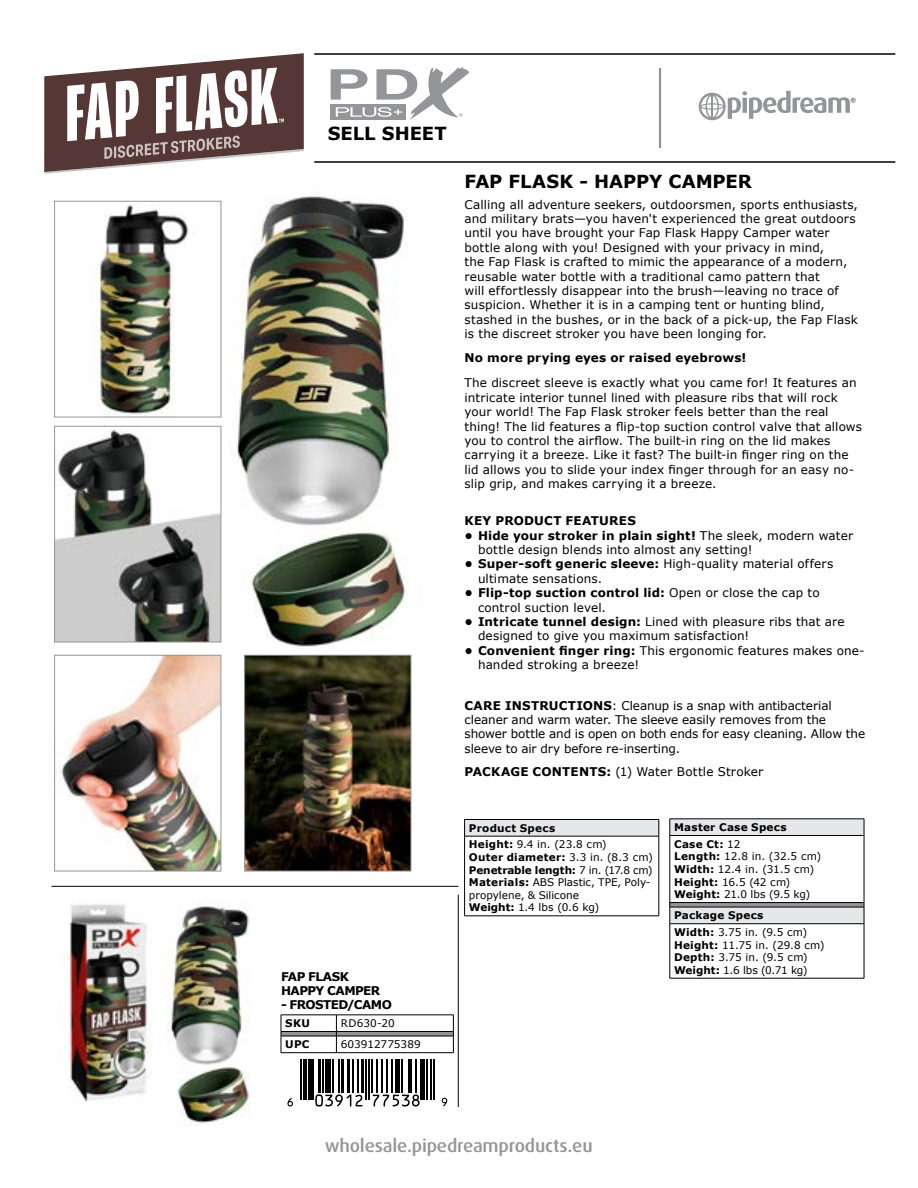
<style>
.page{position:relative;width:918px;height:1188px;background:#fff}
.page>*{position:absolute;margin:0;border:0;box-sizing:border-box;transform-origin:0 0}
.t1{font:500 18px "Dax Pro";letter-spacing:-.01em;color:#939598;scale:1.05 1}
.t2{font:700 18px "Verdana";color:#000}
.t3{font:12px/14.4px "Verdana";letter-spacing:.01em;color:#000}
.t4{font:700 12px "Verdana";letter-spacing:.005em;color:#000}
.t5{font:700 12px/14.4px "Verdana";letter-spacing:-.045em;color:#000}
.t6{font:10.5px/12.6px "Verdana";color:#000}
.t7{font:700 10.5px/16.6px "Verdana";letter-spacing:.025em;color:#000}
.s1{font-weight:700}
.s2{font-weight:400}
</style>
<div class="page">
<svg style="left:699px;top:91px;width:157px;height:29px"></svg>
<hr style="left:660px;top:68px;width:1px;height:80px;background:#939598">
<hr style="left:314px;top:161px;width:581px;height:2px;background:#000">
<svg style="left:44px;top:53px;width:260px;height:121px"></svg>
<svg style="left:331px;top:67px;width:138px;height:53px"></svg>
<hr style="left:314px;top:53px;width:581px;height:2px;background:#000">
<img style="left:133px;top:196px;width:279px;height:459px">
<img style="left:97px;top:203px;width:122px;height:212px">
<div style="left:54px;top:201px;width:167px;height:216px;border:1px solid #939598"></div>
<img style="left:56px;top:428px;width:163px;height:212px">
<div style="left:54px;top:426px;width:167px;height:216px;border:1px solid #939598"></div>
<img style="left:56px;top:657px;width:163px;height:212px">
<div style="left:54px;top:655px;width:167px;height:216px;border:1px solid #939598"></div>
<img style="left:246px;top:657px;width:163px;height:212px">
<div style="left:244px;top:655px;width:167px;height:216px;border:1px solid #939598"></div>
<img style="left:158px;top:903px;width:92px;height:221px">
<hr style="left:281px;top:1052px;width:55px;height:1px;background:#000">
<hr style="left:336px;top:1052px;width:118px;height:1px;background:#000">
<svg style="left:281px;top:1015px;width:173px;height:37px"></svg>
<svg style="left:291px;top:1059px;width:157px;height:48px"></svg>
<svg style="left:287px;top:1098px;width:6px;height:9px"></svg>
<hr style="left:300px;top:1059px;width:1px;height:41px;background:#000">
<hr style="left:303px;top:1059px;width:1px;height:41px;background:#000">
<hr style="left:306px;top:1059px;width:1px;height:41px;background:#000">
<div style="left:309px;top:1059px;width:5px;height:41px;background:#000"></div>
<hr style="left:318px;top:1059px;width:3px;height:33px;background:#000">
<hr style="left:323px;top:1059px;width:1px;height:33px;background:#000">
<div style="left:326px;top:1059px;width:5px;height:33px;background:#000"></div>
<hr style="left:333px;top:1059px;width:1px;height:33px;background:#000">
<hr style="left:338px;top:1059px;width:2px;height:33px;background:#000">
<hr style="left:341px;top:1059px;width:3px;height:33px;background:#000">
<hr style="left:347px;top:1059px;width:3px;height:33px;background:#000">
<hr style="left:353px;top:1059px;width:1px;height:33px;background:#000">
<svg style="left:315px;top:1094px;width:47px;height:13px"></svg>
<hr style="left:357px;top:1059px;width:1px;height:33px;background:#000">
<hr style="left:361px;top:1059px;width:3px;height:33px;background:#000">
<hr style="left:365px;top:1059px;width:2px;height:41px;background:#000">
<hr style="left:368px;top:1059px;width:2px;height:41px;background:#000">
<hr style="left:371px;top:1059px;width:1px;height:33px;background:#000">
<hr style="left:377px;top:1059px;width:1px;height:33px;background:#000">
<hr style="left:381px;top:1059px;width:1px;height:33px;background:#000">
<hr style="left:387px;top:1059px;width:1px;height:33px;background:#000">
<hr style="left:391px;top:1059px;width:1px;height:33px;background:#000">
<hr style="left:395px;top:1059px;width:4px;height:33px;background:#000">
<hr style="left:401px;top:1059px;width:1px;height:33px;background:#000">
<hr style="left:408px;top:1059px;width:1px;height:33px;background:#000">
<svg style="left:373px;top:1094px;width:47px;height:13px"></svg>
<hr style="left:411px;top:1059px;width:1px;height:33px;background:#000">
<hr style="left:415px;top:1059px;width:1px;height:33px;background:#000">
<hr style="left:421px;top:1059px;width:4px;height:41px;background:#000">
<hr style="left:426px;top:1059px;width:2px;height:41px;background:#000">
<hr style="left:431px;top:1059px;width:1px;height:41px;background:#000">
<hr style="left:434px;top:1059px;width:1px;height:41px;background:#000">
<svg style="left:442px;top:1098px;width:5px;height:8px"></svg>
<hr style="left:52px;top:886px;width:406px;height:1px;background:#000">
<hr style="left:458px;top:895px;width:1px;height:212px;background:#000">
<img style="left:62px;top:904px;width:91px;height:198px">
<div style="left:465px;top:819px;width:194px;height:17px;background:#e6e7e8"></div>
<hr style="left:464px;top:819px;width:195px;height:1px;background:#000">
<svg style="left:464px;top:820px;width:1px;height:16px"></svg>
<svg style="left:659px;top:820px;width:1px;height:16px"></svg>
<hr style="left:464px;top:836px;width:195px;height:1px;background:#000">
<hr style="left:464px;top:836px;width:1px;height:80px;background:#000">
<hr style="left:659px;top:836px;width:1px;height:80px;background:#000">
<hr style="left:464px;top:916px;width:195px;height:1px;background:#000">
<svg style="left:670px;top:819px;width:195px;height:105px"></svg>
<hr style="left:670px;top:923px;width:194px;height:1px;background:#000">
<hr style="left:670px;top:924px;width:1px;height:54px;background:#000">
<hr style="left:864px;top:924px;width:1px;height:54px;background:#000">
<hr style="left:670px;top:978px;width:194px;height:1px;background:#000">
<h1 class="t2" style="left:328px;top:122px;width:120px">SELL SHEET</h1>
<p class="t5" style="left:281px;top:969px;width:101px">FAP FLASK<br>HAPPY CAMPER</p>
<p class="t5" style="left:281px;top:998px;width:112px">- FROSTED/CAMO</p>
<p class="t7" style="left:285px;top:1015px;width:26px">SKU</p>
<p class="t6" style="left:341px;top:1017px;width:56px">RD630-20</p>
<p class="t7" style="left:285px;top:1036px;width:26px">UPC</p>
<p class="t6" style="left:341px;top:1038px;width:82px">603912775389</p>
<h1 class="t2" style="left:464px;top:170px;width:289px">FAP FLASK - HAPPY CAMPER</h1>
<p class="t3" style="left:465px;top:197px;width:395px">Calling all adventure seekers, outdoorsmen, sports enthusiasts, and military brats—you haven't experienced the great outdoors until you have brought your Fap Flask Happy Camper water bottle along with you! Designed with your privacy in mind,<br>the Fap Flask is crafted to mimic the appearance of a modern, reusable water bottle with a traditional camo pattern that<br>will effortlessly disappear into the brush—leaving no trace of suspicion. Whether it is in a camping tent or hunting blind, stashed in the bushes, or in the back of a pick-up, the Fap Flask is the discreet stroker you have been longing for.</p>
<p class="t4" style="left:465px;top:350px;width:283px">No more prying eyes or raised eyebrows!</p>
<p class="t3" style="left:465px;top:376px;width:399px">The discreet sleeve is exactly what you came for! It features an intricate interior tunnel lined with pleasure ribs that will rock your world! The Fap Flask stroker feels better than the real thing! The lid features a flip-top suction control valve that allows you to control the airflow. The built-in ring on the lid makes carrying it a breeze. Like it fast? The built-in finger ring on the lid allows you to slide your index finger through for an easy no&shy;slip grip, and makes carrying it a breeze.</p>
<p class="t4" style="left:465px;top:513px;width:173px">KEY PRODUCT FEATURES</p>
<p class="t3" style="left:478px;top:528px;width:377px;text-indent:-14px"><span class="s1">• Hide your stroker in plain sight!</span> The sleek, modern water bottle design blends into almost any setting!</p>
<p class="t3" style="left:478px;top:557px;width:357px;text-indent:-14px"><span class="s1">• Super-soft generic sleeve:</span> High-quality material offers ultimate sensations.</p>
<p class="t3" style="left:478px;top:586px;width:343px;text-indent:-14px"><span class="s1">• Flip-top suction control lid:</span> Open or close the cap to control suction level.</p>
<p class="t3" style="left:478px;top:615px;width:368px;text-indent:-14px"><span class="s1">• Intricate tunnel design:</span> Lined with pleasure ribs that are designed to give you maximum satisfaction!</p>
<p class="t3" style="left:478px;top:643px;width:388px;text-indent:-14px"><span class="s1">• Convenient finger ring:</span> This ergonomic features makes one&shy;handed stroking a breeze!</p>
<p class="t3" style="left:465px;top:698px;width:402px"><span class="s1">CARE INSTRUCTIONS</span>: Cleanup is a snap with antibacterial cleaner and warm water. The sleeve easily removes from the shower bottle and is open on both ends for easy cleaning. Allow the sleeve to air dry before re-inserting.</p>
<p class="t3" style="left:465px;top:764px;width:300px"><span class="s1">PACKAGE CONTENTS:</span> (1) Water Bottle Stroker</p>
<p class="t7" style="left:469px;top:820px;width:139px">Product Specs<br>Height: <span class="s2">9.4 in. (23.8 cm)</span></p>
<p class="t6" style="left:469px;top:851px;width:185px"><span class="s1">Outer diameter:</span> 3.3 in. (8.3 cm)<br><span class="s1">Penetrable length:</span> 7 in. (17.8 cm)<br><span class="s1">Materials:</span> ABS Plastic, TPE, Poly&shy;propylene, &amp; Silicone<br><span class="s1">Weight:</span> 1.4 lbs (0.6 kg)</p>
<p class="t7" style="left:674px;top:819px;width:114px">Master Case Specs<br>Case Ct: <span class="s2">12</span></p>
<p class="t6" style="left:674px;top:850px;width:149px"><span class="s1">Length:</span> 12.8 in. (32.5 cm)<br><span class="s1">Width:</span> 12.4 in. (31.5 cm)<br><span class="s1">Height:</span> 16.5 (42 cm)<br><span class="s1">Weight:</span> 21.0 lbs (9.5 kg)</p>
<p class="t7" style="left:674px;top:907px;width:135px">Package Specs<br>Width: <span class="s2">3.75 in. (9.5 cm)</span></p>
<p class="t6" style="left:674px;top:939px;width:152px"><span class="s1">Height:</span> 11.75 in. (29.8 cm)<br><span class="s1">Depth:</span> 3.75 in. (9.5 cm)<br><span class="s1">Weight:</span> 1.6 lbs (0.71 kg)</p>
<h1 class="t1" style="left:325px;top:1134px;width:257px">wholesale.pipedreamproducts.eu</h1>
</div>
